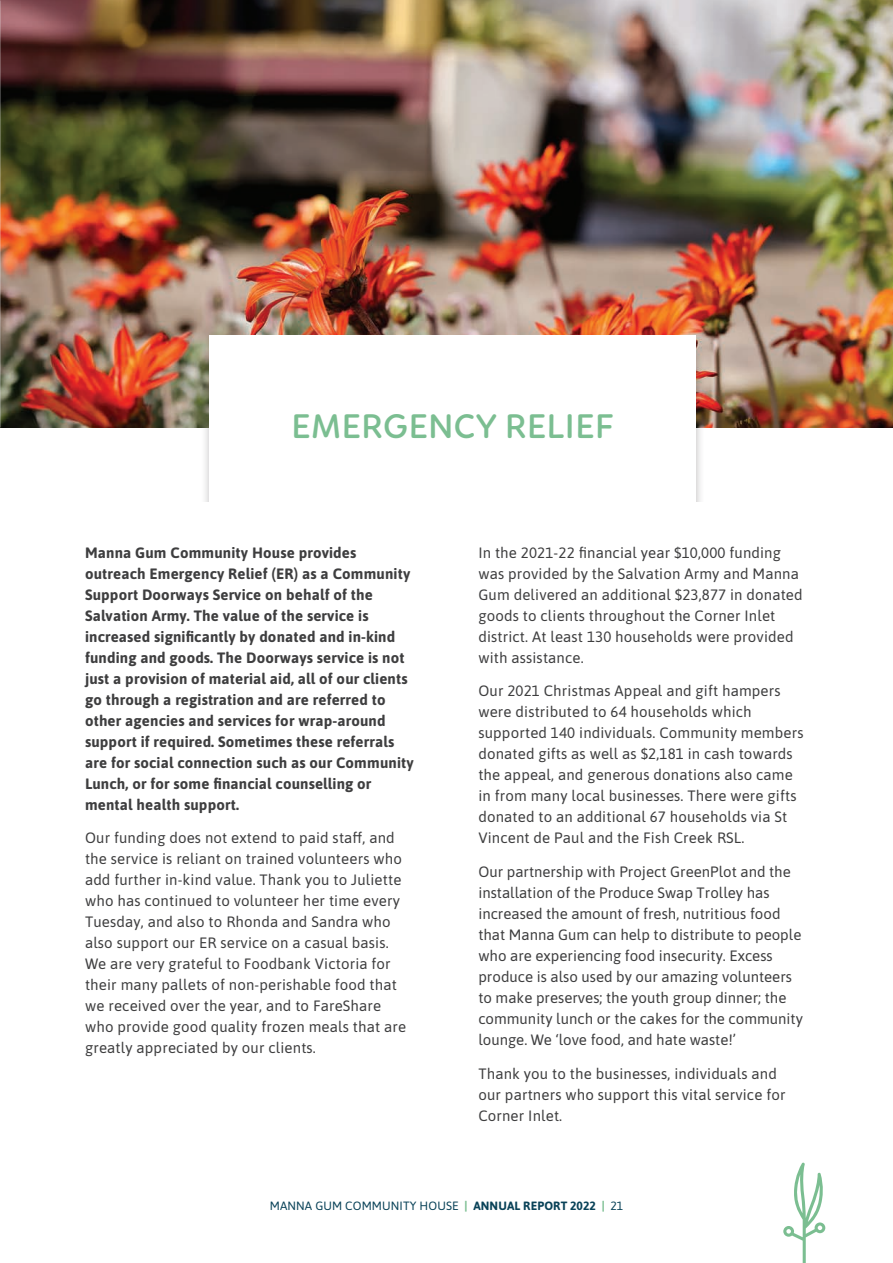
<style>
.page{position:relative;width:893px;height:1263px;background:#fff}
.page>*{position:absolute;margin:0;border:0;box-sizing:border-box;transform-origin:0 0}
.t1{font:600 34.95px "Linotte";letter-spacing:.015em;color:#7bbe91}
.t2{font:15px/21px "Asap";letter-spacing:.01em;color:#3e3e3f}
.t3{font:700 15px/21px "Asap";letter-spacing:.01em;color:#3e3e3f}
.t4{font:12px "Asap";letter-spacing:.01em;color:#094258}
.s1{font-weight:700;color:#7bbe91}
.s2{font-weight:700}
</style>
<div class="page">
<svg style="left:783px;top:1162px;width:42px;height:101px"></svg>
<img style="left:0;top:0;width:893px;height:427px">
<div style="left:201px;top:343px;width:504px;height:193px;background:#231f20;opacity:.3"></div>
<div style="left:210px;top:335px;width:486px;height:174px;background:#fff"></div>
<div style="left:28px;top:502px;width:865px;height:379px;background:#fff"></div>
<h1 class="t1" style="left:292px;top:406px;width:323px">EMERGENCY RELIEF</h1>
<p class="t3" style="left:85px;top:541px;width:330px">Manna Gum Community House provides outreach Emergency Relief (ER) as a Community Support Doorways Service on behalf of the Salvation Army. The value of the service is increased significantly by donated and in-kind funding and goods. The Doorways service is not just a provision of material aid, all of our clients go through a registration and are referred to other agencies and services for wrap-around support if required. Sometimes these referrals are for social connection such as our Community Lunch, or for some financial counselling or mental health support.</p>
<p class="t2" style="left:85px;top:827px;width:323px">Our funding does not extend to paid staff, and the service is reliant on trained volunteers who add further in-kind value. Thank you to Juliette who has continued to volunteer her time every Tuesday, and also to Rhonda and Sandra who also support our ER service on a casual basis.<br>We are very grateful to Foodbank Victoria for their many pallets of non-perishable food that we received over the year, and to FareShare who provide good quality frozen meals that are greatly appreciated by our clients.</p>
<p class="t2" style="left:478px;top:541px;width:326px">In the 2021-22 financial year $10,000 funding was provided by the Salvation Army and Manna Gum delivered an additional $23,877 in donated goods to clients throughout the Corner Inlet district. At least 130 households were provided with assistance.</p>
<p class="t2" style="left:478px;top:680px;width:327px">Our 2021 Christmas Appeal and gift hampers were distributed to 64 households which supported 140 individuals. Community members donated gifts as well as $2,181 in cash towards the appeal, and generous donations also came in from many local businesses. There were gifts donated to an additional 67 households via St Vincent de Paul and the Fish Creek RSL.</p>
<p class="t2" style="left:478px;top:860px;width:326px">Our partnership with Project GreenPlot and the installation of the Produce Swap Trolley has increased the amount of fresh, nutritious food that Manna Gum can help to distribute to people who are experiencing food insecurity. Excess produce is also used by our amazing volunteers to make preserves; the youth group dinner; the community lunch or the cakes for the community lounge. We ‘love food, and hate waste!’</p>
<p class="t2" style="left:478px;top:1062px;width:309px">Thank you to the businesses, individuals and our partners who support this vital service for<br>Corner Inlet.</p>
<p class="t4" style="left:270px;top:1198px;width:355px">MANNA GUM COMMUNITY HOUSE <span class="s1">|</span> <span class="s2">ANNUAL REPORT 2022</span> <span class="s1">|</span> 21</p>
</div>
